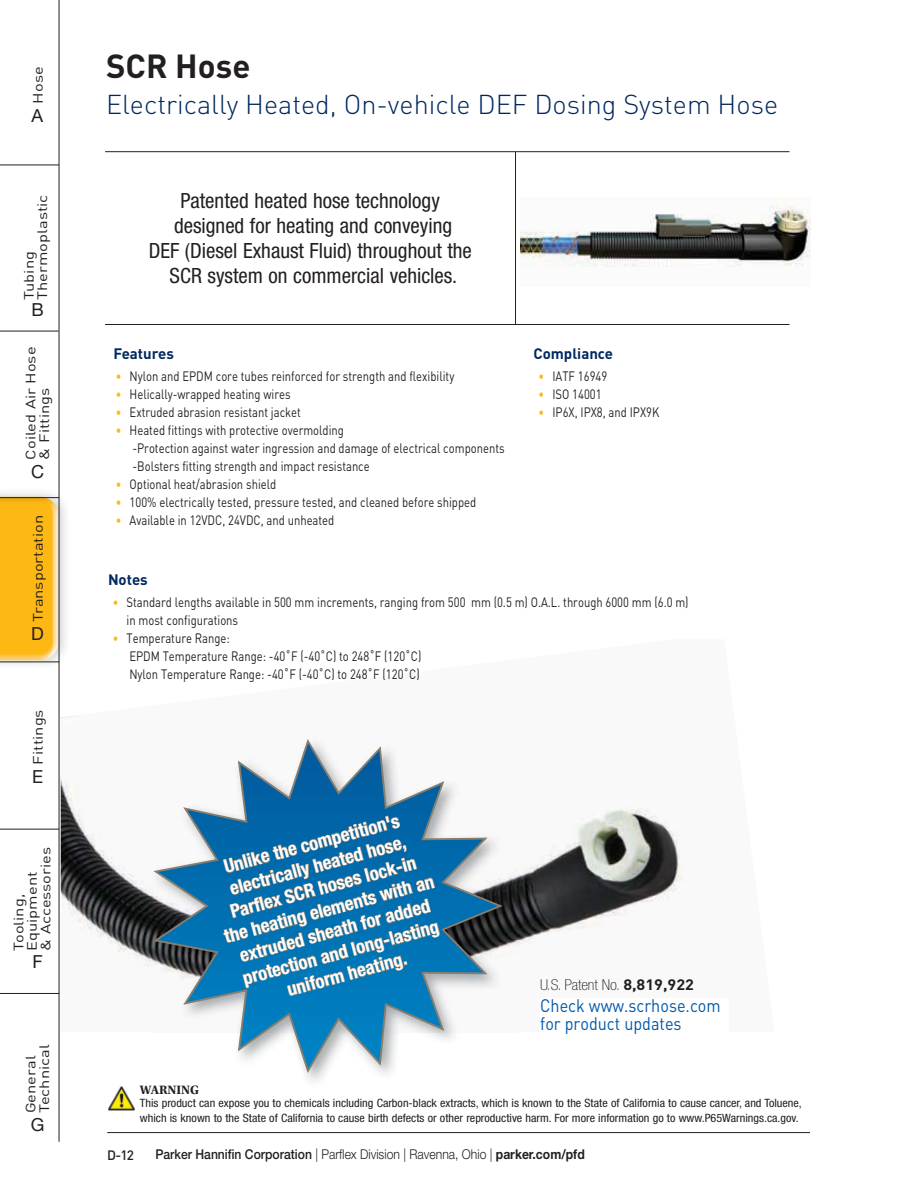
<style>
.page{position:relative;width:918px;height:1188px;background:#fff}
.page>*{position:absolute;margin:0;border:0;box-sizing:border-box;transform-origin:0 0}
.t1{font:700 33px "DINOT";color:#231f20}
.t2{font:300 27px "DINOT";color:#002860}
.t3{font:condensed 21px/25.2px "Helvetica Neue LT Std";color:#231f20;text-align:center}
.t4{font:700 condensed 18.75px/22.5px "Helvetica Neue LT Std";color:#fff;text-align:center}
.t5{font:18px/18px "DINOT";color:#005aaa;scale:.9 1}
.t6{font:18px "Helvetica Neue LT Std";color:#231f20}
.t7{font:700 15px "DINOT";color:#002860}
.t8{font:100 condensed 15px "Helvetica Neue LT Std";color:#231f20;scale:1.08 1}
.t9{font:13.5px/18px "DINOT";color:#231f20;scale:.83 1}
.t10{font:13.5px/13.5px "DINOT";color:#231f20;scale:1.22 1}
.t11{font:300 13.5px "Helvetica Neue LT Std";color:#231f20;scale:.9 1}
.t12{font:500 13.5px "DINOT";color:#231f20}
.t13{font:700 12.75px "Utopia Std";color:#231f20}
.t14{font:condensed 11.55px/15px "Helvetica Neue LT Std";color:#231f20;scale:1.06 1}
.s1{font-family:"Helvetica Neue LT Std";font-stretch:condensed;font-size:12.15px;color:#fdb813}
.s2{font-family:"DINOT";font-weight:700;font-stretch:normal}
.s3{font-weight:500}
.s4{font-weight:700}
</style>
<div class="page">
<img style="left:0;top:488px;width:66px;height:181px">
<img style="left:53px;top:502px;width:5px;height:153px">
<img style="left:0;top:498px;width:53px;height:162px">
<hr style="left:0;top:165px;width:59px;height:1px;background:#231f20">
<hr style="left:0;top:331px;width:59px;height:1px;background:#231f20">
<hr style="left:59px;top:0;width:1px;height:1142px;background:#231f20">
<hr style="left:0;top:497px;width:59px;height:1px;background:#231f20">
<hr style="left:0;top:662px;width:59px;height:1px;background:#231f20">
<hr style="left:0;top:829px;width:59px;height:1px;background:#231f20">
<hr style="left:0;top:993px;width:59px;height:1px;background:#231f20">
<hr style="left:107px;top:1132px;width:703px;height:1px;background:#231f20">
<img style="left:108px;top:1086px;width:27px;height:25px">
<img style="left:60px;top:639px;width:624px;height:327px">
<img style="left:306px;top:737px;width:211px;height:345px">
<svg style="left:151px;top:737px;width:352px;height:338px"></svg>
<hr style="left:105px;top:151px;width:684px;height:1px;background:#231f20">
<hr style="left:515px;top:152px;width:1px;height:172px;background:#231f20">
<hr style="left:105px;top:324px;width:684px;height:1px;background:#231f20">
<img style="left:521px;top:198px;width:289px;height:69px">
<p class="t10" style="left:33px;top:104px;width:32px;rotate:-90deg">Hose</p>
<h3 class="t6" style="left:32px;top:109px;width:13px">A</h3>
<p class="t10" style="left:24px;top:300px;width:88px;rotate:-90deg">Tubing<br>Thermoplastic</p>
<h3 class="t6" style="left:31px;top:303px;width:14px">B</h3>
<p class="t10" style="left:26px;top:460px;width:94px;rotate:-90deg">Coiled Air Hose &amp; Fittings</p>
<h3 class="t6" style="left:31px;top:465px;width:14px">C</h3>
<p class="t10" style="left:33px;top:622px;width:89px;rotate:-90deg">Transportation</p>
<h3 class="t6" style="left:31px;top:628px;width:14px">D</h3>
<p class="t10" style="left:33px;top:765px;width:47px;rotate:-90deg">Fittings</p>
<h3 class="t6" style="left:32px;top:770px;width:12px">E</h3>
<p class="t10" style="left:13px;top:951px;width:87px;rotate:-90deg">Tooling,<br>Equipment<br>&amp; Accessories</p>
<h3 class="t6" style="left:33px;top:955px;width:12px">F</h3>
<p class="t10" style="left:26px;top:1113px;width:58px;rotate:-90deg">General<br>Technical</p>
<h3 class="t6" style="left:31px;top:1118px;width:15px">G</h3>
<h1 class="t1" style="left:106px;top:55px;width:146px">SCR Hose</h1>
<h2 class="t2" style="left:106px;top:95px;width:674px">Electrically Heated, On-vehicle DEF Dosing System Hose</h2>
<h3 class="t3" style="left:149px;top:189px;width:325px">Patented heated hose technology designed for heating and conveying<br>DEF (Diesel Exhaust Fluid) throughout the SCR system on commercial vehicles.</h3>
<p class="t7" style="left:113px;top:349px;width:62px">Features</p>
<p class="t9" style="left:116px;top:369px;width:409px"><span class="s1">•</span> Nylon and EPDM core tubes reinforced for strength and flexibility</p>
<p class="t9" style="left:116px;top:387px;width:212px"><span class="s1">•</span> Helically-wrapped heating wires</p>
<p class="t9" style="left:116px;top:405px;width:224px"><span class="s1">•</span> Extruded abrasion resistant jacket</p>
<p class="t9" style="left:132px;top:423px;width:450px;text-indent:-16px"><span class="s1">•</span> Heated fittings with protective overmolding<br>-Protection against water ingression and damage of electrical components -Bolsters fitting strength and impact resistance</p>
<p class="t9" style="left:116px;top:477px;width:195px"><span class="s1">•</span> Optional heat/abrasion shield</p>
<p class="t9" style="left:116px;top:495px;width:435px"><span class="s1">•</span> 100% electrically tested, pressure tested, and cleaned before shipped</p>
<p class="t9" style="left:116px;top:513px;width:264px"><span class="s1">•</span> Available in 12VDC, 24VDC, and unheated</p>
<p class="t7" style="left:108px;top:574px;width:41px">Notes</p>
<p class="t7" style="left:533px;top:349px;width:81px">Compliance</p>
<p class="t9" style="left:539px;top:369px;width:84px"><span class="s1">•</span> IATF 16949</p>
<p class="t9" style="left:539px;top:387px;width:77px"><span class="s1">•</span> ISO 14001</p>
<p class="t9" style="left:539px;top:405px;width:147px"><span class="s1">•</span> IP6X, IPX8, and IPX9K</p>
<p class="t9" style="left:127px;top:595px;width:679px;text-indent:-14px"><span class="s1">•</span> Standard lengths available in 500 mm increments, ranging from 500 mm (0.5 m) O.A.L. through 6000 mm (6.0 m) in most configurations</p>
<p class="t9" style="left:129px;top:631px;width:353px;text-indent:-16px"><span class="s1">•</span> Temperature Range:<br>EPDM Temperature Range: -40˚F (-40˚C) to 248˚F (120˚C)<br>Nylon Temperature Range: -40˚F (-40˚C) to 248˚F (120˚C)</p>
<h3 class="t4" style="left:205px;top:862px;width:218px;rotate:-15deg">Unlike the competition's electrically heated hose,<br>Parfl ex SCR hoses lock-in the heating elements with an extruded sheath for added protection and long-lasting uniform heating.</h3>
<p class="t13" style="left:140px;top:1083px;width:61px">WARNING</p>
<p class="t8" style="left:540px;top:976px;width:144px">U.S. Patent No. <span class="s2">8,819,922</span></p>
<h3 class="t5" style="left:540px;top:998px;width:202px">Check www.scrhose.com for product updates</h3>
<p class="t14" style="left:140px;top:1096px;width:626px">This product can expose you to chemicals including Carbon-black extracts, which is known to the State of California to cause cancer, and Toluene, which is known to the State of California to cause birth defects or other reproductive harm. For more information go to www.P65Warnings.ca.gov.</p>
<p class="t12" style="left:107px;top:1147px;width:28px">D-12</p>
<p class="t11" style="left:155px;top:1149px;width:479px"><span class="s3">Parker Hannifin Corporation</span> | Parflex Division | Ravenna, Ohio | <span class="s4">parker.com/pfd</span></p>
</div>
